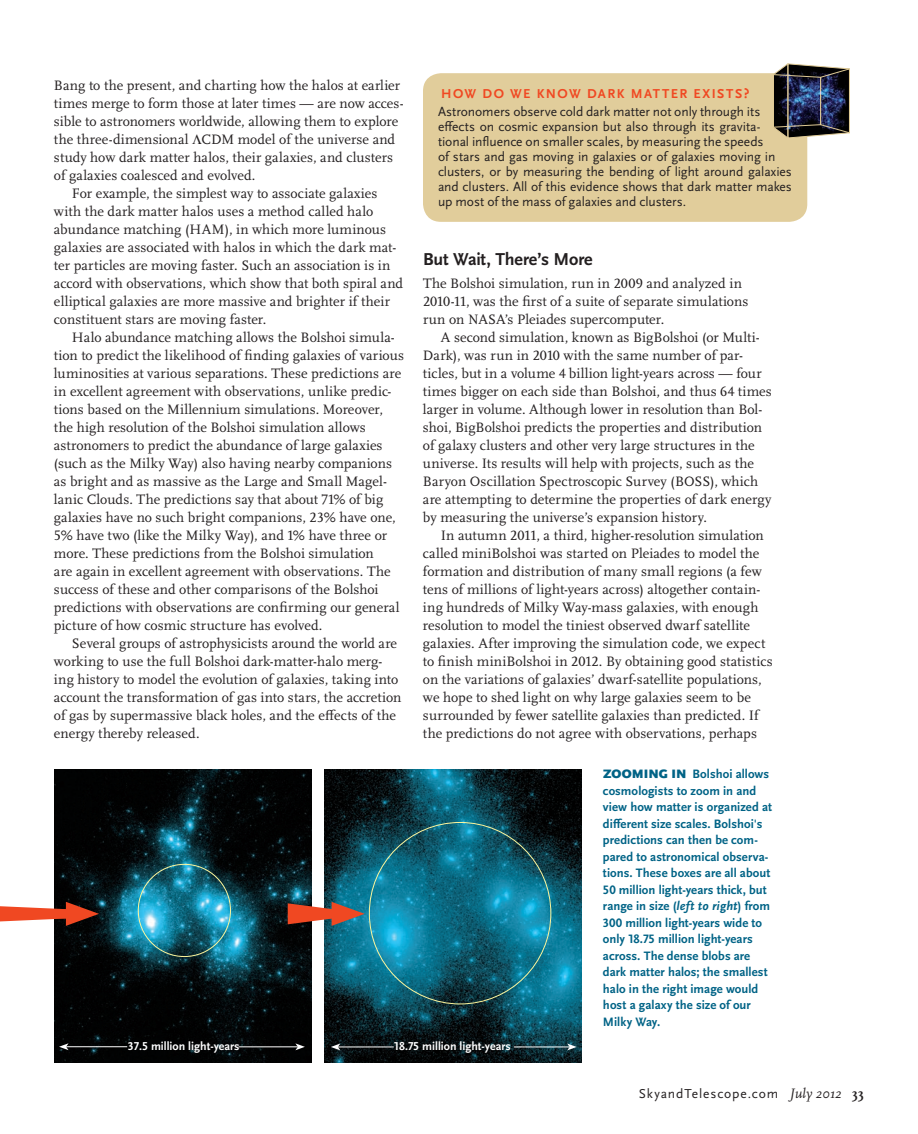
<style>
.page{position:relative;width:918px;height:1134px;background:#fff}
.page>*{position:absolute;margin:0;border:0;box-sizing:border-box;transform-origin:0 0}
.Crosshead{font:700 18px "Scala Sans OT";letter-spacing:-.01em;color:#231f20}
.Text2{font:14.25px/18px "Scala OT";letter-spacing:.005em;color:#231f20}
.Text1{font:14.25px/18px "Scala OT";letter-spacing:.005em;color:#231f20}
.TipBoxReg_text1{font:13.5px/15px "Scala Sans OT";letter-spacing:-.005em;color:#231f20}
.TipBoxReg_text1-2{font:13.5px "Scala Sans OT";letter-spacing:.07em;color:#231f20}
.TipBox_title{font:700 13.5px "Scala Sans OT";letter-spacing:.11em;color:#f04822}
.Caption_blue{font:700 12.75px/16.5px "Scala Sans OT";letter-spacing:.005em;color:#006386}
.Label_white{font:700 12px "Scala Sans OT";color:#fff}
.s1{font-weight:900}
.s2{font-style:italic}
.s3{font-family:"Scala OT";font-style:italic;font-size:14.25px}
.s4{font-family:"Scala OT";font-weight:700;font-size:14.25px}
</style>
<div class="page">
<img style="left:54px;top:769px;width:258px;height:293px">
<hr style="left:66px;top:1046px;width:61px;height:1px;background:#fff">
<svg style="left:59px;top:1043px;width:10px;height:7px"></svg>
<hr style="left:239px;top:1046px;width:59px;height:1px;background:#fff">
<svg style="left:295px;top:1043px;width:10px;height:7px"></svg>
<img style="left:324px;top:769px;width:257px;height:293px">
<hr style="left:338px;top:1047px;width:56px;height:1px;background:#fff">
<svg style="left:331px;top:1044px;width:9px;height:6px"></svg>
<hr style="left:514px;top:1047px;width:56px;height:1px;background:#fff">
<svg style="left:567px;top:1044px;width:10px;height:6px"></svg>
<svg style="left:288px;top:902px;width:77px;height:24px;background:#a05d4f"></svg>
<svg style="left:0;top:902px;width:99px;height:24px"></svg>
<div style="left:423px;top:73px;width:384px;height:149px;background:#e1cd9b;border-radius:18px"></div>
<img style="left:773px;top:64px;width:77px;height:74px">
<p class="Text2" style="left:54px;top:77px;width:351px">Bang to the present, and charting how the halos at earlier times merge to form those at later times — are now acces&shy;sible to astronomers worldwide, allowing them to explore the three-dimensional CDM model of the universe and study how dark matter halos, their galaxies, and clusters of galaxies coalesced and evolved.</p>
<p class="Text2" style="left:54px;top:185px;width:351px;text-indent:18px">For example, the simplest way to associate galaxies with the dark matter halos uses a method called halo abundance matching (HAM), in which more luminous galaxies are associated with halos in which the dark mat&shy;ter particles are moving faster. Such an association is in accord with observations, which show that both spiral and elliptical galaxies are more massive and brighter if their constituent stars are moving faster.</p>
<p class="Text2" style="left:54px;top:329px;width:352px;text-indent:18px">Halo abundance matching allows the Bolshoi simula&shy;tion to predict the likelihood of finding galaxies of various luminosities at various separations. These predictions are in excellent agreement with observations, unlike predic&shy;tions based on the Millennium simulations. Moreover, the high resolution of the Bolshoi simulation allows astronomers to predict the abundance of large galaxies (such as the Milky Way) also having nearby companions as bright and as massive as the Large and Small Magel&shy;lanic Clouds. The predictions say that about 71% of big galaxies have no such bright companions, 23% have one, 5% have two (like the Milky Way), and 1% have three or more. These predictions from the Bolshoi simulation<br>are again in excellent agreement with observations. The success of these and other comparisons of the Bolshoi predictions with observations are confirming our general picture of how cosmic structure has evolved.</p>
<p class="Text2" style="left:54px;top:635px;width:349px;text-indent:18px">Several groups of astrophysicists around the world are working to use the full Bolshoi dark-matter-halo merg&shy;ing history to model the evolution of galaxies, taking into account the transformation of gas into stars, the accretion of gas by supermassive black holes, and the effects of the energy thereby released.</p>
<p class="TipBox_title" style="left:441px;top:86px;width:310px">HOW DO WE KNOW DARK MATTER EXISTS?</p>
<p class="TipBoxReg_text1" style="left:438px;top:104px;width:355px">Astronomers observe cold dark matter not only through its effects on cosmic expansion but also through its gravita&shy;tional influence on smaller scales, by measuring the speeds<br>of stars and gas moving in galaxies or of galaxies moving in clusters, or by measuring the bending of light around galaxies and clusters. All of this evidence shows that dark matter makes up most of the mass of galaxies and clusters.</p>
<p class="Crosshead" style="left:423px;top:249px;width:171px">But Wait, There’s More</p>
<p class="Text1" style="left:423px;top:275px;width:327px">The Bolshoi simulation, run in 2009 and analyzed in<br>2010-11, was the first of a suite of separate simulations run on NASA’s Pleiades supercomputer.</p>
<p class="Text2" style="left:423px;top:329px;width:350px;text-indent:18px">A second simulation, known as BigBolshoi (or Multi-Dark), was run in 2010 with the same number of par&shy;ticles, but in a volume 4 billion light-years across — four times bigger on each side than Bolshoi, and thus 64 times larger in volume. Although lower in resolution than Bol&shy;shoi, BigBolshoi predicts the properties and distribution of galaxy clusters and other very large structures in the universe. Its results will help with projects, such as the Baryon Oscillation Spectroscopic Survey (BOSS), which are attempting to determine the properties of dark energy by measuring the universe’s expansion history.</p>
<p class="Text2" style="left:423px;top:527px;width:351px;text-indent:18px">In autumn 2011, a third, higher-resolution simulation called miniBolshoi was started on Pleiades to model the formation and distribution of many small regions (a few tens of millions of light-years across) altogether contain&shy;ing hundreds of Milky Way-mass galaxies, with enough resolution to model the tiniest observed dwarf satellite galaxies. After improving the simulation code, we expect to finish miniBolshoi in 2012. By obtaining good statistics on the variations of galaxies’ dwarf-satellite populations, we hope to shed light on why large galaxies seem to be surrounded by fewer satellite galaxies than predicted. If the predictions do not agree with observations, perhaps</p>
<p class="Caption_blue" style="left:603px;top:766px;width:171px"><span class="s1">ZOOMING IN</span> Bolshoi allows cosmologists to zoom in and view how matter is organized at different size scales. Bolshoi's predictions can then be com&shy;pared to astronomical observa&shy;tions. These boxes are all about<br>50 million light-years thick, but range in size (<span class="s2">left to right</span>) from<br>300 million light-years wide to only 18.75 million light-years across<span class="s2">.</span> The dense blobs are dark matter halos; the smallest halo in the right image would host a galaxy the size of our<br>Milky Way.</p>
<p class="Label_white" style="left:128px;top:1040px;width:113px">37.5 million light-years</p>
<p class="Label_white" style="left:394px;top:1039px;width:118px">18.75 million light-years</p>
<p class="TipBoxReg_text1-2" style="left:639px;top:1086px;width:227px">SkyandTelescope.com <span class="s3">July 2012</span> <span class="s4">33</span></p>
</div>
